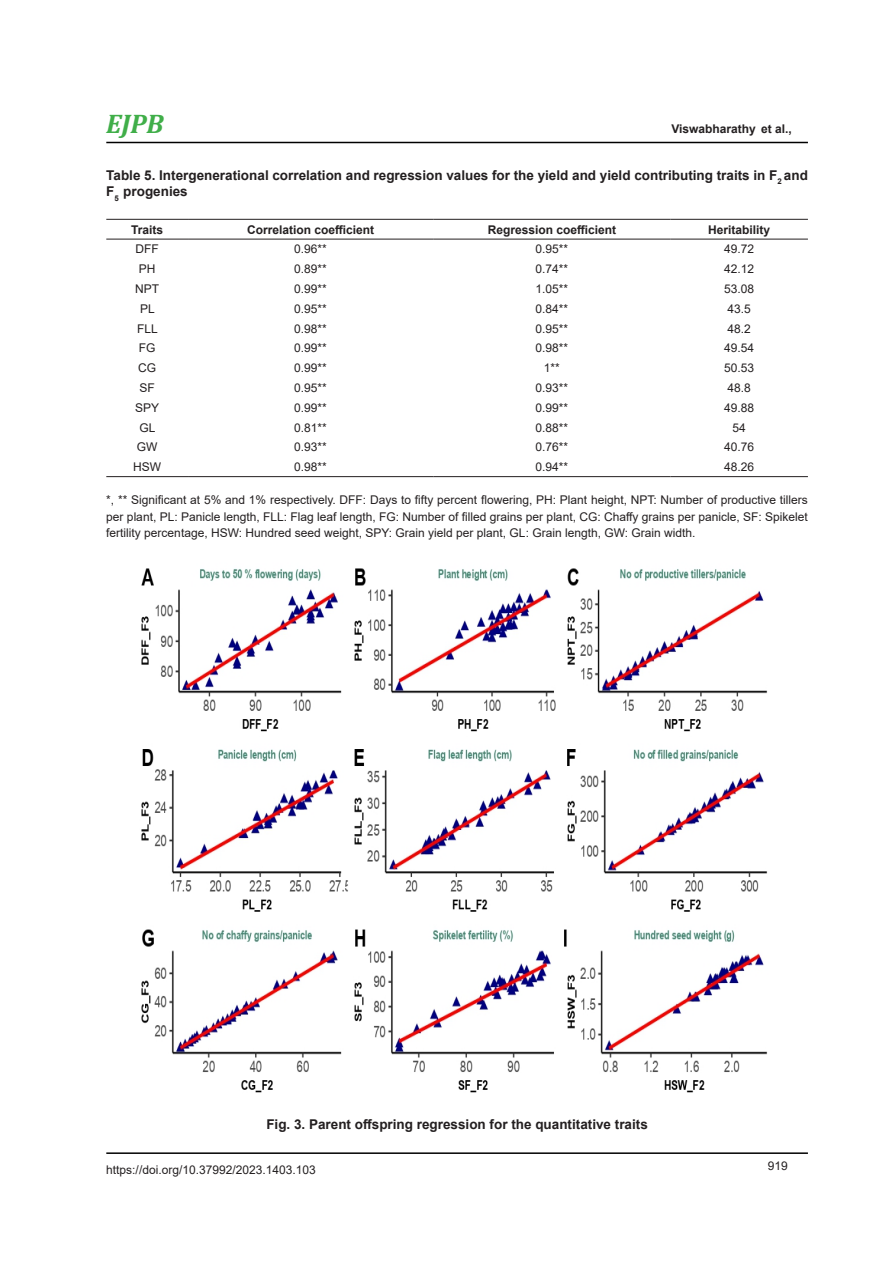
<style>
.page{position:relative;width:893px;height:1263px;background:#fff}
.page>*{position:absolute;margin:0;border:0;box-sizing:border-box;transform-origin:0 0}
.t1{font:italic 700 27px "Cambria";color:#40ae49}
.body_text{font:700 13.5px/16.5px "Arial";color:#231f20}
.body_text-2{font:12px/16.5px "Arial";color:#231f20;text-align:justify}
.t2{font:700 12px "Arial";color:#231f20}
</style>
<div class="page">
<hr style="left:106px;top:1152px;width:702px;height:2px;background:#000">
<hr style="left:106px;top:142px;width:702px;height:1px;background:#000">
<hr style="left:106px;top:476px;width:82px;height:1px;background:#231f20">
<hr style="left:188px;top:476px;width:245px;height:1px;background:#231f20">
<hr style="left:433px;top:476px;width:238px;height:1px;background:#231f20">
<hr style="left:671px;top:476px;width:137px;height:1px;background:#231f20">
<hr style="left:106px;top:219px;width:82px;height:1px;background:#231f20">
<hr style="left:188px;top:219px;width:245px;height:1px;background:#231f20">
<hr style="left:433px;top:219px;width:238px;height:1px;background:#231f20">
<hr style="left:671px;top:219px;width:137px;height:1px;background:#231f20">
<hr style="left:106px;top:239px;width:82px;height:1px;background:#231f20">
<hr style="left:188px;top:239px;width:245px;height:1px;background:#231f20">
<hr style="left:433px;top:239px;width:238px;height:1px;background:#231f20">
<hr style="left:671px;top:239px;width:137px;height:1px;background:#231f20">
<img style="left:141px;top:568px;width:627px;height:525px">
<h1 class="t1" style="left:106px;top:105px;width:59px">EJPB</h1>
<p class="t2" style="left:671px;top:121px;width:122px">Viswabharathy et al.,</p>
<p class="body_text" style="left:106px;top:167px;width:703px">Table 5. Intergenerational correlation and regression values for the yield and yield contributing traits in F<sub>2</sub> and<br>F<sub>5</sub> progenies</p>
<p class="t2" style="left:131px;top:221px;width:34px">Traits</p>
<p class="t2" style="left:247px;top:221px;width:129px">Correlation coefficient</p>
<p class="t2" style="left:488px;top:221px;width:130px">Regression coefficient</p>
<p class="t2" style="left:708px;top:221px;width:64px">Heritability</p>
<p class="body_text-2" style="left:135px;top:241px;width:25px">DFF</p>
<p class="body_text-2" style="left:294px;top:241px;width:34px">0.96**</p>
<p class="body_text-2" style="left:536px;top:241px;width:34px">0.95**</p>
<p class="body_text-2" style="left:724px;top:241px;width:32px">49.72</p>
<p class="body_text-2" style="left:139px;top:261px;width:18px">PH</p>
<p class="body_text-2" style="left:294px;top:261px;width:34px">0.89**</p>
<p class="body_text-2" style="left:536px;top:261px;width:34px">0.74**</p>
<p class="body_text-2" style="left:724px;top:261px;width:32px">42.12</p>
<p class="body_text-2" style="left:135px;top:280px;width:25px">NPT</p>
<p class="body_text-2" style="left:294px;top:280px;width:34px">0.99**</p>
<p class="body_text-2" style="left:536px;top:280px;width:34px">1.05**</p>
<p class="body_text-2" style="left:724px;top:280px;width:32px">53.08</p>
<p class="body_text-2" style="left:140px;top:300px;width:16px">PL</p>
<p class="body_text-2" style="left:294px;top:300px;width:34px">0.95**</p>
<p class="body_text-2" style="left:536px;top:300px;width:34px">0.84**</p>
<p class="body_text-2" style="left:728px;top:300px;width:25px">43.5</p>
<p class="body_text-2" style="left:137px;top:320px;width:22px">FLL</p>
<p class="body_text-2" style="left:294px;top:320px;width:34px">0.98**</p>
<p class="body_text-2" style="left:536px;top:320px;width:34px">0.95**</p>
<p class="body_text-2" style="left:728px;top:320px;width:25px">48.2</p>
<p class="body_text-2" style="left:139px;top:340px;width:18px">FG</p>
<p class="body_text-2" style="left:294px;top:340px;width:34px">0.99**</p>
<p class="body_text-2" style="left:536px;top:340px;width:34px">0.98**</p>
<p class="body_text-2" style="left:724px;top:340px;width:32px">49.54</p>
<p class="body_text-2" style="left:138px;top:360px;width:19px">CG</p>
<p class="body_text-2" style="left:294px;top:360px;width:34px">0.99**</p>
<p class="body_text-2" style="left:544px;top:360px;width:18px">1**</p>
<p class="body_text-2" style="left:724px;top:360px;width:32px">50.53</p>
<p class="body_text-2" style="left:139px;top:379px;width:17px">SF</p>
<p class="body_text-2" style="left:294px;top:379px;width:34px">0.95**</p>
<p class="body_text-2" style="left:536px;top:379px;width:34px">0.93**</p>
<p class="body_text-2" style="left:728px;top:379px;width:25px">48.8</p>
<p class="body_text-2" style="left:135px;top:399px;width:26px">SPY</p>
<p class="body_text-2" style="left:294px;top:399px;width:34px">0.99**</p>
<p class="body_text-2" style="left:536px;top:399px;width:34px">0.99**</p>
<p class="body_text-2" style="left:724px;top:399px;width:32px">49.88</p>
<p class="body_text-2" style="left:139px;top:419px;width:18px">GL</p>
<p class="body_text-2" style="left:294px;top:419px;width:34px">0.81**</p>
<p class="body_text-2" style="left:536px;top:419px;width:34px">0.88**</p>
<p class="body_text-2" style="left:733px;top:419px;width:15px">54</p>
<p class="body_text-2" style="left:137px;top:439px;width:22px">GW</p>
<p class="body_text-2" style="left:294px;top:439px;width:34px">0.93**</p>
<p class="body_text-2" style="left:536px;top:439px;width:34px">0.76**</p>
<p class="body_text-2" style="left:724px;top:439px;width:32px">40.76</p>
<p class="body_text-2" style="left:133px;top:459px;width:29px">HSW</p>
<p class="body_text-2" style="left:294px;top:459px;width:34px">0.98**</p>
<p class="body_text-2" style="left:536px;top:459px;width:34px">0.94**</p>
<p class="body_text-2" style="left:724px;top:459px;width:32px">48.26</p>
<p class="body_text-2" style="left:106px;top:491px;width:703px">*, ** Significant at 5% and 1% respectively. DFF: Days to fifty percent flowering, PH: Plant height, NPT: Number of productive tillers per plant, PL: Panicle length, FLL: Flag leaf length, FG: Number of filled grains per plant, CG: Chaffy grains per panicle, SF: Spikelet fertility percentage, HSW: Hundred seed weight, SPY: Grain yield per plant, GL: Grain length, GW: Grain width.</p>
<p class="body_text" style="left:266px;top:1116px;width:383px">Fig. 3. Parent offspring regression for the quantitative traits</p>
<p class="body_text-2" style="left:106px;top:1161px;width:211px">https://doi.org/10.37992/2023.1403.103</p>
<p class="body_text-2" style="left:768px;top:1157px;width:22px">919</p>
</div>
